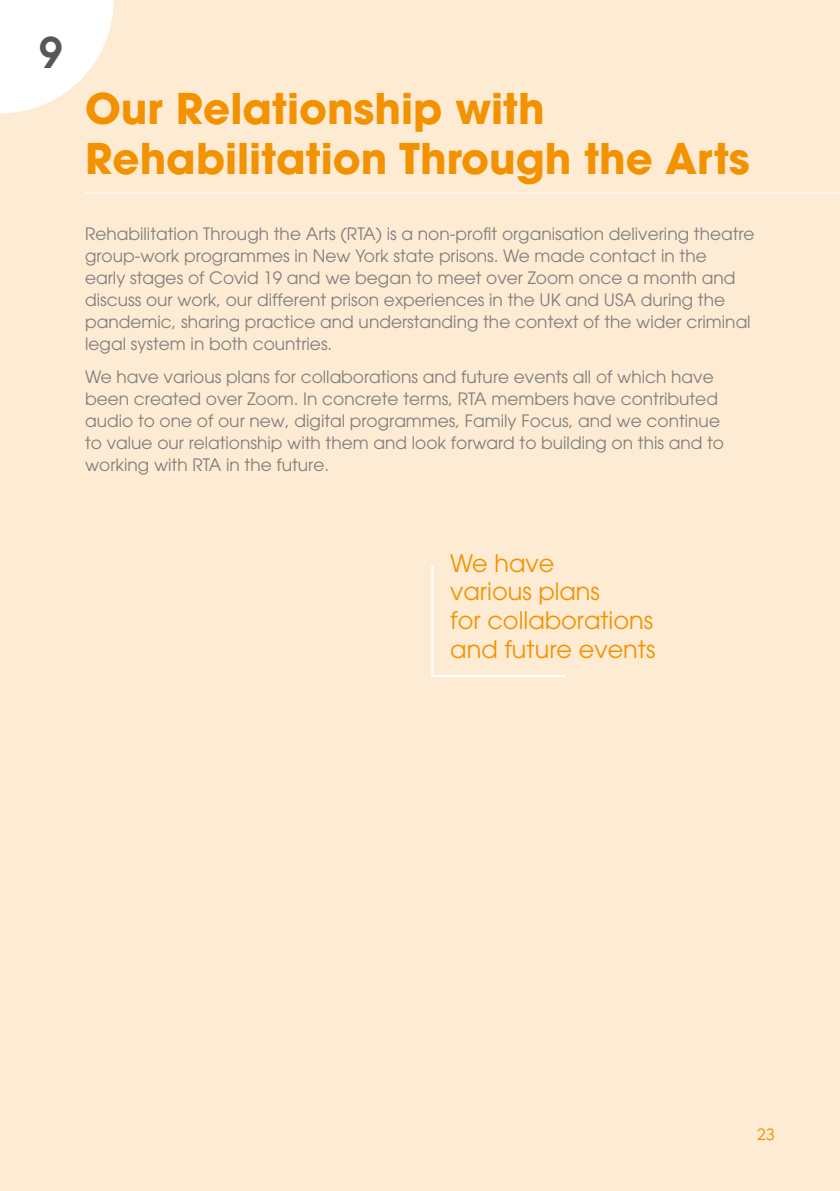
<style>
.page{position:relative;width:840px;height:1191px;background:#fff}
.page>*{position:absolute;margin:0;border:0;box-sizing:border-box;transform-origin:0 0}
.t1{font:700 42px/50.4px "Avant Garde LT";color:#f39200}
.t2{font:600 42px "Avant Garde LT";color:#575756}
.t3{font:24px/28.8px "Avant Garde LT";color:#f39200}
.t4{font:17px/22px "Avant Garde LT";color:#7e7e7d}
.t5{font:16px "Metro Lite Two";color:#f39200}
</style>
<div class="page">
<div style="left:0;top:0;width:839px;height:1191px;background:#feebd3"></div>
<svg style="left:0;top:0;width:113px;height:113px"></svg>
<hr style="left:85px;top:192px;width:754px;height:1px;background:#fff">
<svg style="left:431px;top:565px;width:135px;height:112px"></svg>
<h1 class="t2" style="left:39px;top:25px;width:25px">9</h1>
<h1 class="t1" style="left:85px;top:83px;width:665px">Our Relationship with<br>Rehabilitation Through the Arts</h1>
<p class="t4" style="left:85px;top:223px;width:670px">Rehabilitation Through the Arts (RTA) is a non-profit organisation delivering theatre group-work programmes in New York state prisons. We made contact in the<br>early stages of Covid 19 and we began to meet over Zoom once a month and discuss our work, our different prison experiences in the UK and USA during the pandemic, sharing practice and understanding the context of the wider criminal legal system in both countries.</p>
<p class="t4" style="left:85px;top:366px;width:640px">We have various plans for collaborations and future events all of which have been created over Zoom. In concrete terms, RTA members have contributed audio to one of our new, digital programmes, Family Focus, and we continue to value our relationship with them and look forward to building on this and to working with RTA in the future.</p>
<h2 class="t3" style="left:450px;top:548px;width:206px">We have<br>various plans<br>for collaborations and future events</h2>
<p class="t5" style="left:756px;top:1125px;width:19px">23</p>
</div>
